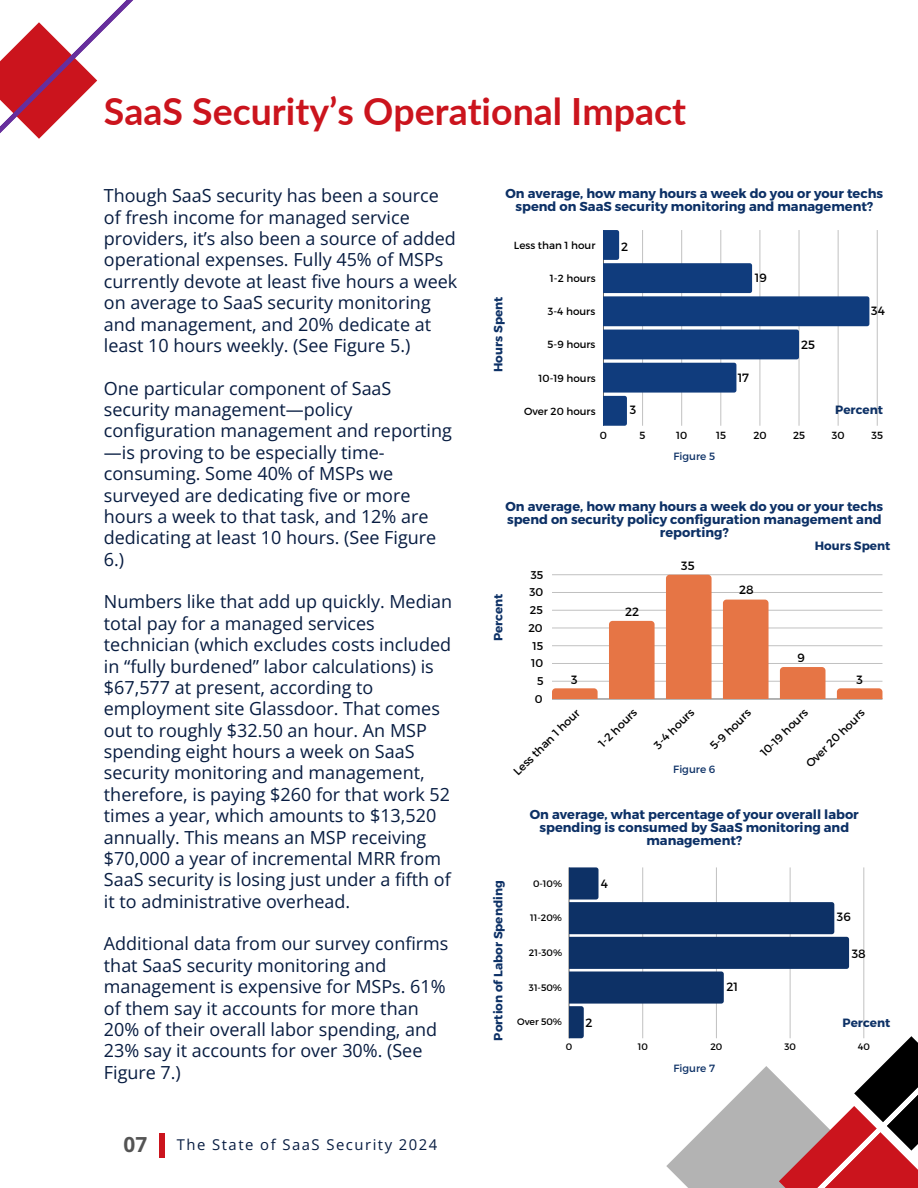
<style>
.page{position:relative;width:918px;height:1188px;background:#fff}
.page>*{position:absolute;margin:0;border:0;box-sizing:border-box;transform-origin:0 0}
.t1{font:700 37.5px "Lato";color:#cb141d}
.t2{font:700 20.7px "Open Sans";color:#545454}
.t3{font:18px/21.3px "Open Sans";color:#071c41}
.t4{font:14.85px "Open Sans";letter-spacing:.1em;color:#071c41}
.t5{font:700 12.9px/12.9px "Montserrat";color:#0d3166;text-align:center}
.t6{font:700 12px "Montserrat";color:#0d3166}
.t7{font:12px "Montserrat";color:#000}
.t8{font:11.25px "Montserrat";color:#000}
.t9{font:10.5px "Montserrat";color:#0d3166}
.t10{font:10.35px "Montserrat";color:#000}
.t11{font:9.3px "Montserrat";color:#000}
</style>
<div class="page">
<div style="left:160px;top:1133px;width:5px;height:24px;background:#cb141d"></div>
<svg style="left:0;top:0;width:133px;height:139px"></svg>
<hr style="left:552px;top:699px;width:330px;height:1px;background:#b6b6b6">
<hr style="left:552px;top:681px;width:330px;height:1px;background:#d1d1d1">
<hr style="left:552px;top:663px;width:330px;height:1px;background:#c1c1c1">
<hr style="left:552px;top:645px;width:330px;height:1px;background:#cecece">
<hr style="left:552px;top:628px;width:330px;height:1px;background:#e1e1e1">
<hr style="left:552px;top:610px;width:330px;height:1px;background:#d0d0d0">
<hr style="left:552px;top:592px;width:330px;height:1px;background:#c0c0c0">
<hr style="left:552px;top:574px;width:330px;height:1px;background:#000;opacity:.25">
<svg style="left:552px;top:688px;width:46px;height:11px"></svg>
<div style="left:609px;top:621px;width:46px;height:78px;background:#e67545"></div>
<div style="left:666px;top:575px;width:46px;height:124px;background:#e67545"></div>
<div style="left:723px;top:600px;width:46px;height:99px;background:#e67545"></div>
<svg style="left:780px;top:667px;width:46px;height:32px"></svg>
<svg style="left:837px;top:688px;width:45px;height:11px"></svg>
<hr style="left:877px;top:230px;width:1px;height:196px;background:#d0d0d0">
<svg style="left:603px;top:230px;width:266px;height:196px"></svg>
<svg style="left:569px;top:867px;width:349px;height:321px"></svg>
<h1 class="t1" style="left:104px;top:88px;width:584px">SaaS Security’s Operational Impact</h1>
<h2 class="t3" style="left:104px;top:185px;width:355px">Though SaaS security has been a source of fresh income for managed service providers, it’s also been a source of added operational expenses. Fully 45% of MSPs currently devote at least five hours a week on average to SaaS security monitoring and management, and 20% dedicate at least 10 hours weekly. (See Figure 5.)</h2>
<h2 class="t3" style="left:104px;top:377px;width:350px">One particular component of SaaS security management—policy configuration management and reporting —is proving to be especially time&shy;consuming. Some 40% of MSPs we surveyed are dedicating five or more hours a week to that task, and 12% are dedicating at least 10 hours. (See Figure<br>6.)</h2>
<h2 class="t3" style="left:104px;top:591px;width:350px">Numbers like that add up quickly. Median total pay for a managed services technician (which excludes costs included in “fully burdened” labor calculations) is $67,577 at present, according to employment site Glassdoor. That comes out to roughly $32.50 an hour. An MSP spending eight hours a week on SaaS security monitoring and management, therefore, is paying $260 for that work 52 times a year, which amounts to $13,520 annually. This means an MSP receiving $70,000 a year of incremental MRR from SaaS security is losing just under a fifth of it to administrative overhead.</h2>
<h2 class="t3" style="left:104px;top:933px;width:346px">Additional data from our survey confirms that SaaS security monitoring and management is expensive for MSPs. 61% of them say it accounts for more than 20% of their overall labor spending, and 23% say it accounts for over 30%. (See Figure 7.)</h2>
<p class="t2" style="left:124px;top:1130px;width:25px">07</p>
<p class="t4" style="left:177px;top:1134px;width:262px">The State of SaaS Security 2024</p>
<p class="t5" style="left:505px;top:186px;width:379px">On average, how many hours a week do you or your techs spend on SaaS security monitoring and management?</p>
<p class="t6" style="left:490px;top:372px;width:77px;rotate:-90deg">Hours Spent</p>
<p class="t10" style="left:514px;top:239px;width:83px">Less than 1 hour</p>
<p class="t10" style="left:550px;top:272px;width:47px">1-2 hours</p>
<p class="t10" style="left:548px;top:305px;width:49px">3-4 hours</p>
<p class="t10" style="left:548px;top:338px;width:49px">5-9 hours</p>
<p class="t10" style="left:539px;top:371px;width:59px">10-19 hours</p>
<p class="t10" style="left:524px;top:404px;width:73px">Over 20 hours</p>
<p class="t7" style="left:621px;top:238px;width:9px">2</p>
<p class="t7" style="left:630px;top:402px;width:8px">3</p>
<h4 class="t7" style="left:755px;top:270px;width:14px">19</h4>
<p class="t7" style="left:738px;top:370px;width:13px">17</p>
<p class="t7" style="left:801px;top:337px;width:15px">25</p>
<h4 class="t7" style="left:871px;top:303px;width:15px">34</h4>
<p class="t6" style="left:835px;top:402px;width:49px">Percent</p>
<p class="t10" style="left:600px;top:428px;width:9px">0</p>
<p class="t10" style="left:640px;top:428px;width:7px">5</p>
<p class="t10" style="left:676px;top:428px;width:13px">10</p>
<p class="t10" style="left:716px;top:428px;width:11px">15</p>
<p class="t10" style="left:753px;top:428px;width:15px">20</p>
<p class="t10" style="left:793px;top:428px;width:14px">25</p>
<p class="t10" style="left:832px;top:428px;width:14px">30</p>
<p class="t10" style="left:872px;top:428px;width:13px">35</p>
<h4 class="t9" style="left:674px;top:449px;width:43px">Figure 5</h4>
<p class="t5" style="left:505px;top:499px;width:379px">On average, how many hours a week do you or your techs spend on security policy configuration management and reporting?</p>
<h4 class="t6" style="left:815px;top:538px;width:77px">Hours Spent</h4>
<p class="t6" style="left:490px;top:641px;width:49px;rotate:-90deg">Percent</p>
<p class="t8" style="left:531px;top:567px;width:14px">35</p>
<p class="t8" style="left:529px;top:585px;width:15px">30</p>
<p class="t8" style="left:530px;top:603px;width:15px">25</p>
<p class="t8" style="left:528px;top:621px;width:16px">20</p>
<p class="t8" style="left:533px;top:638px;width:12px">15</p>
<p class="t8" style="left:531px;top:656px;width:14px">10</p>
<p class="t8" style="left:537px;top:674px;width:8px">5</p>
<p class="t8" style="left:535px;top:692px;width:9px">0</p>
<h4 class="t7" style="left:571px;top:672px;width:8px">3</h4>
<p class="t7" style="left:625px;top:604px;width:16px">22</p>
<h4 class="t7" style="left:681px;top:558px;width:15px">35</h4>
<p class="t7" style="left:739px;top:582px;width:16px">28</p>
<p class="t7" style="left:797px;top:650px;width:9px">9</p>
<p class="t7" style="left:857px;top:672px;width:8px">3</p>
<p class="t8" style="left:510px;top:768px;width:90px;rotate:-45deg">Less than 1 hour</p>
<p class="t8" style="left:595px;top:740px;width:51px;rotate:-45deg">1-2 hours</p>
<p class="t8" style="left:651px;top:742px;width:53px;rotate:-45deg">3-4 hours</p>
<p class="t8" style="left:707px;top:742px;width:54px;rotate:-45deg">5-9 hours</p>
<p class="t8" style="left:757px;top:749px;width:63px;rotate:-45deg">10-19 hours</p>
<p class="t8" style="left:803px;top:760px;width:79px;rotate:-45deg">Over 20 hours</p>
<h4 class="t9" style="left:673px;top:763px;width:44px">Figure 6</h4>
<p class="t5" style="left:530px;top:807px;width:330px">On average, what percentage of your overall labor spending is consumed by SaaS monitoring and management?</p>
<h4 class="t6" style="left:490px;top:1041px;width:162px;rotate:-90deg">Portion of Labor Spending</h4>
<p class="t11" style="left:533px;top:877px;width:31px">0-10%</p>
<p class="t11" style="left:530px;top:912px;width:33px">11-20%</p>
<p class="t11" style="left:529px;top:947px;width:35px">21-30%</p>
<p class="t11" style="left:529px;top:981px;width:35px">31-50%</p>
<p class="t11" style="left:517px;top:1016px;width:46px">Over 50%</p>
<p class="t7" style="left:601px;top:876px;width:9px">4</p>
<h3 class="t7" style="left:585px;top:1015px;width:9px">2</h3>
<p class="t7" style="left:727px;top:979px;width:13px">21</p>
<h4 class="t7" style="left:837px;top:909px;width:15px">36</h4>
<p class="t7" style="left:852px;top:946px;width:15px">38</p>
<p class="t6" style="left:843px;top:1015px;width:49px">Percent</p>
<p class="t11" style="left:566px;top:1040px;width:8px">0</p>
<p class="t11" style="left:638px;top:1040px;width:12px">10</p>
<p class="t11" style="left:710px;top:1040px;width:13px">20</p>
<p class="t11" style="left:785px;top:1040px;width:13px">30</p>
<p class="t11" style="left:858px;top:1040px;width:14px">40</p>
<p class="t9" style="left:674px;top:1062px;width:43px">Figure 7</p>
</div>
